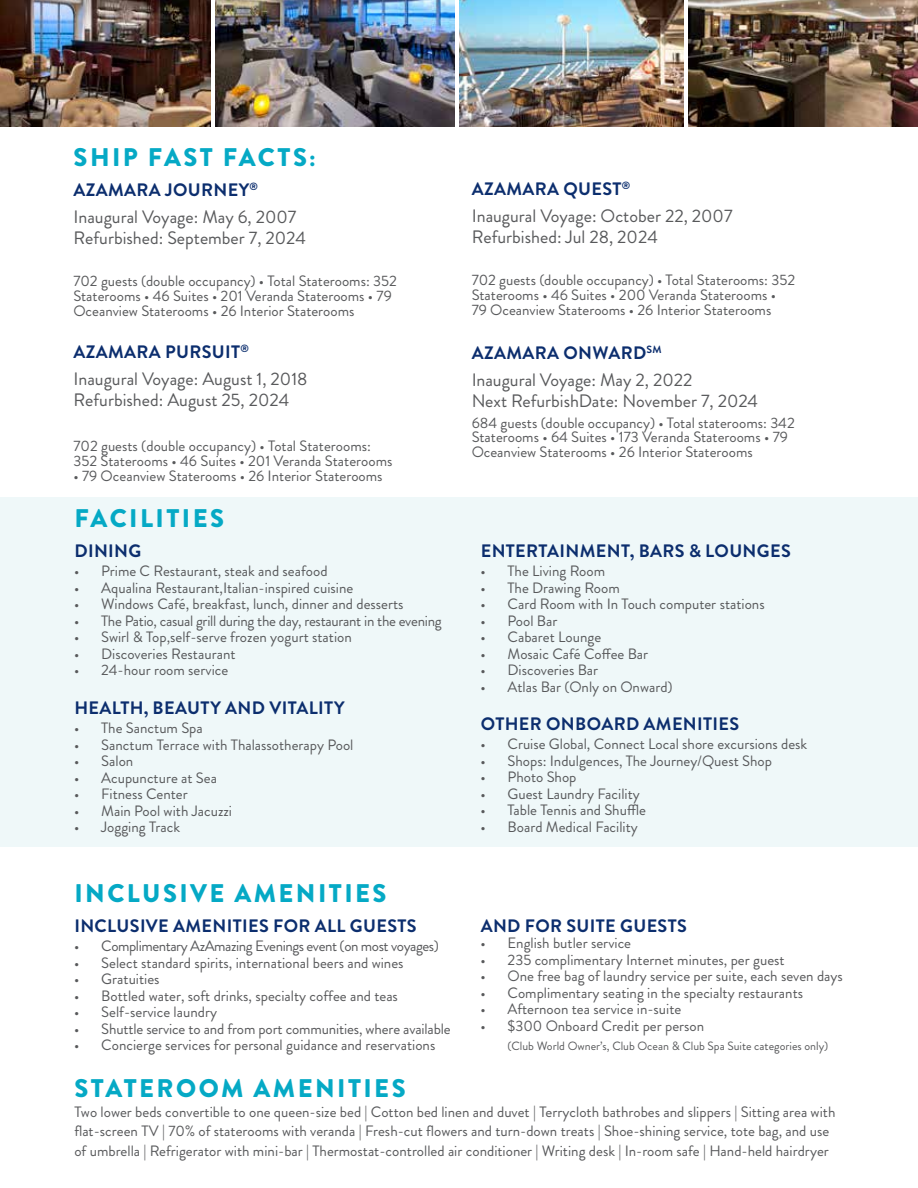
<style>
.page{position:relative;width:918px;height:1188px;background:#fff}
.page>*{position:absolute;margin:0;border:0;box-sizing:border-box;transform-origin:0 0}
.t1{font:900 25.5px "Brandon Grotesque";letter-spacing:.095em;color:#05a9c5}
.t2{font:18px/27px "Brandon Grotesque";color:#58595b}
.t3{font:700 18px "Brandon Grotesque";letter-spacing:.02em;color:#0c2e6e}
.t4{font:15px/15px "Brandon Grotesque";color:#58595b}
.t5{font:15px "Brandon Grotesque";letter-spacing:-.02em;color:#58595b}
.t6{font:15px "Brandon Grotesque";letter-spacing:-.03em;color:#58595b}
.t7{font:12px "Brandon Grotesque";color:#58595b}
.s1{font-weight:700;color:#0c2e6e}
</style>
<div class="page">
<div style="left:0;top:497px;width:918px;height:350px;background:#eff8f9"></div>
<img style="left:460px;top:0;width:224px;height:127px">
<img style="left:0;top:0;width:211px;height:127px">
<img style="left:689px;top:0;width:229px;height:127px">
<img style="left:215px;top:0;width:240px;height:127px">
<h1 class="t1" style="left:74px;top:139px;width:244px">SHIP FAST FACTS:</h1>
<p class="t2" style="left:73px;top:176px;width:224px"><span class="s1">AZAMARA JOURNEY</span><sup>®<br></sup>Inaugural Voyage: May 6, 2007</p>
<p class="t2" style="left:73px;top:224px;width:234px">Refurbished: September 7, 2024</p>
<p class="t4" style="left:73px;top:273px;width:325px">702 guests (double occupancy) • Total Staterooms: 352<br>Staterooms • 46 Suites • 201 Veranda Staterooms • 79<br>Oceanview Staterooms • 26 Interior Staterooms</p>
<p class="t2" style="left:73px;top:339px;width:236px"><span class="s1">AZAMARA PURSUIT</span><sup>®<br></sup>Inaugural Voyage: August 1, 2018</p>
<p class="t2" style="left:73px;top:387px;width:217px">Refurbished: August 25, 2024</p>
<p class="t4" style="left:73px;top:438px;width:321px">702 guests (double occupancy) • Total Staterooms:<br>352 Staterooms • 46 Suites • 201 Veranda Staterooms</p>
<p class="t4" style="left:73px;top:468px;width:311px">• 79 Oceanview Staterooms • 26 Interior Staterooms</p>
<h1 class="t1" style="left:74px;top:500px;width:151px">FACILITIES</h1>
<p class="t3" style="left:74px;top:538px;width:68px">DINING</p>
<p class="t4" style="left:74px;top:564px;width:255px">• Prime C Restaurant, steak and seafood</p>
<p class="t4" style="left:74px;top:581px;width:281px">• Aqualina Restaurant,Italian-inspired cuisine</p>
<p class="t4" style="left:74px;top:597px;width:331px">• Windows Café, breakfast, lunch, dinner and desserts</p>
<p class="t5" style="left:74px;top:610px;width:369px">• The Patio, casual grill during the day, restaurant in the evening</p>
<p class="t4" style="left:74px;top:630px;width:279px">• Swirl &amp; Top,self-serve frozen yogurt station</p>
<p class="t4" style="left:74px;top:647px;width:163px">• Discoveries Restaurant</p>
<p class="t4" style="left:74px;top:663px;width:156px">• 24-hour room service</p>
<p class="t3" style="left:74px;top:695px;width:272px">HEALTH, BEAUTY AND VITALITY</p>
<p class="t4" style="left:74px;top:721px;width:130px">• The Sanctum Spa</p>
<p class="t4" style="left:74px;top:737px;width:281px">• Sanctum Terrace with Thalassotherapy Pool</p>
<p class="t4" style="left:74px;top:754px;width:61px">• Salon</p>
<p class="t4" style="left:74px;top:770px;width:144px">• Acupuncture at Sea</p>
<p class="t4" style="left:74px;top:787px;width:115px">• Fitness Center</p>
<p class="t4" style="left:74px;top:803px;width:159px">• Main Pool with Jacuzzi</p>
<p class="t4" style="left:74px;top:820px;width:107px">• Jogging Track</p>
<p class="t2" style="left:472px;top:176px;width:262px"><span class="s1">AZAMARA QUEST</span><sup>®<br></sup>Inaugural Voyage: October 22, 2007</p>
<p class="t2" style="left:472px;top:224px;width:188px">Refurbished: Jul 28, 2024</p>
<p class="t4" style="left:472px;top:273px;width:325px">702 guests (double occupancy) • Total Staterooms: 352<br>Staterooms • 46 Suites • 200 Veranda Staterooms •<br>79 Oceanview Staterooms • 26 Interior Staterooms</p>
<p class="t2" style="left:472px;top:339px;width:222px"><span class="s1">AZAMARA ONWARD</span><sup>SM<br></sup>Inaugural Voyage: May 2, 2022</p>
<p class="t2" style="left:472px;top:387px;width:288px">Next RefurbishDate: November 7, 2024</p>
<p class="t4" style="left:472px;top:415px;width:325px">684 guests (double occupancy) • Total staterooms: 342<br>Staterooms • 64 Suites • 173 Veranda Staterooms • 79<br>Oceanview Staterooms • 26 Interior Staterooms</p>
<p class="t3" style="left:481px;top:538px;width:312px">ENTERTAINMENT, BARS &amp; LOUNGES</p>
<p class="t4" style="left:481px;top:564px;width:126px">• The Living Room</p>
<p class="t4" style="left:481px;top:580px;width:141px">• The Drawing Room</p>
<p class="t4" style="left:481px;top:597px;width:286px">• Card Room with In Touch computer stations</p>
<p class="t4" style="left:481px;top:613px;width:78px">• Pool Bar</p>
<p class="t4" style="left:481px;top:630px;width:122px">• Cabaret Lounge</p>
<p class="t4" style="left:481px;top:646px;width:169px">• Mosaic Café Coffee Bar</p>
<p class="t4" style="left:481px;top:663px;width:119px">• Discoveries Bar</p>
<p class="t4" style="left:481px;top:679px;width:194px">• Atlas Bar (Only on Onward)</p>
<p class="t3" style="left:481px;top:711px;width:260px">OTHER ONBOARD AMENITIES</p>
<p class="t4" style="left:481px;top:737px;width:328px">• Cruise Global, Connect Local shore excursions desk</p>
<p class="t4" style="left:481px;top:753px;width:293px">• Shops: Indulgences, The Journey/Quest Shop</p>
<p class="t4" style="left:481px;top:770px;width:97px">• Photo Shop</p>
<p class="t4" style="left:481px;top:786px;width:161px">• Guest Laundry Facility</p>
<p class="t4" style="left:481px;top:803px;width:167px">• Table Tennis and Shuffle</p>
<p class="t4" style="left:481px;top:819px;width:159px">• Board Medical Facility</p>
<h1 class="t1" style="left:74px;top:875px;width:314px">INCLUSIVE AMENITIES</h1>
<p class="t3" style="left:74px;top:913px;width:344px">INCLUSIVE AMENITIES FOR ALL GUESTS</p>
<p class="t6" style="left:74px;top:936px;width:366px">• Complimentary AzAmazing Evenings event (on most voyages)</p>
<p class="t4" style="left:74px;top:955px;width:331px">• Select standard spirits, international beers and wines</p>
<p class="t4" style="left:74px;top:972px;width:87px">• Gratuities</p>
<p class="t4" style="left:74px;top:988px;width:325px">• Bottled water, soft drinks, specialty coffee and teas</p>
<p class="t4" style="left:74px;top:1005px;width:144px">• Self-service laundry</p>
<p class="t4" style="left:74px;top:1021px;width:378px">• Shuttle service to and from port communities, where available</p>
<p class="t4" style="left:74px;top:1038px;width:363px">• Concierge services for personal guidance and reservations</p>
<h1 class="t1" style="left:75px;top:1070px;width:333px">STATEROOM AMENITIES</h1>
<p class="t4" style="left:74px;top:1102px;width:763px;line-height:19.5px">Two lower beds convertible to one queen-size bed | Cotton bed linen and duvet | Terrycloth bathrobes and slippers | Sitting area with flat-screen TV | 70% of staterooms with veranda | Fresh-cut flowers and turn-down treats | Shoe-shining service, tote bag, and use of umbrella | Refrigerator with mini-bar | Thermostat-controlled air conditioner | Writing desk | In-room safe | Hand-held hairdryer</p>
<p class="t3" style="left:481px;top:913px;width:208px">AND FOR SUITE GUESTS</p>
<p class="t4" style="left:481px;top:936px;width:152px">• English butler service</p>
<p class="t4" style="left:481px;top:952px;width:306px">• 235 complimentary Internet minutes, per guest</p>
<p class="t4" style="left:481px;top:969px;width:364px">• One free bag of laundry service per suite, each seven days</p>
<p class="t4" style="left:481px;top:985px;width:324px">• Complimentary seating in the specialty restaurants</p>
<p class="t4" style="left:481px;top:1002px;width:202px">• Afternoon tea service in-suite</p>
<p class="t4" style="left:481px;top:1018px;width:225px">• $300 Onboard Credit per person</p>
<p class="t7" style="left:508px;top:1038px;width:322px">(Club World Owner’s, Club Ocean &amp; Club Spa Suite categories only)</p>
</div>
